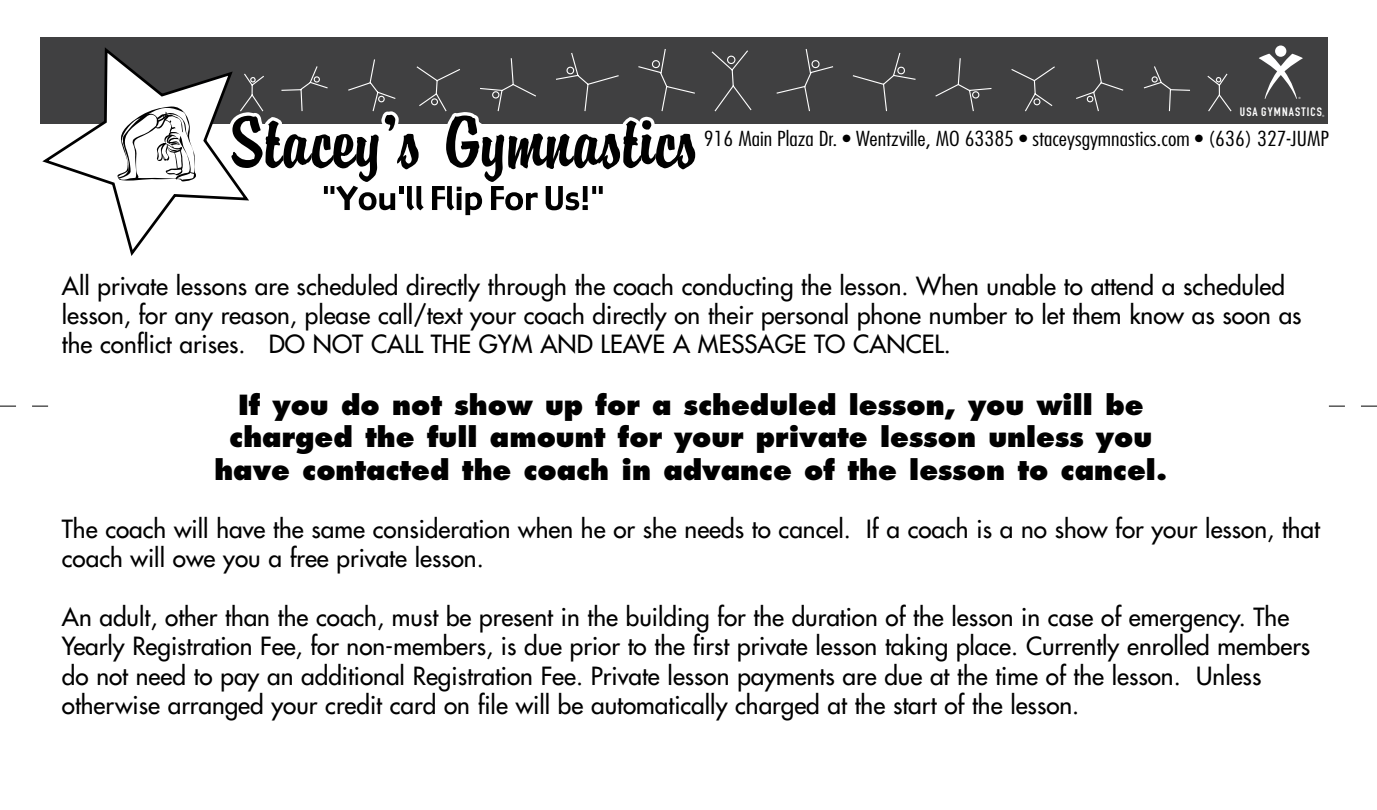
<style>
.page{position:relative;width:1377px;height:810px;background:#fff}
.page>*{position:absolute;margin:0;border:0;box-sizing:border-box;transform-origin:0 0}
.t1{font:800 27px/32.4px "Futura";color:#000;text-align:center}
.t2{font:24.3px/29.2px "Futura";color:#000}
.t3{font:300 condensed 20.25px "Futura";color:#000;scale:1.18 1}
.t4{font:700 12.15px "DIN Condensed";letter-spacing:.09em;color:#fff;scale:1.05 1}
.t5{font:4.5px "Myriad";color:#fff}
</style>
<div class="page">
<div style="left:40px;top:38px;width:1288px;height:86px;background:#404041"></div>
<svg style="left:424px;top:49px;width:808px;height:63px"></svg>
<svg style="left:42px;top:47px;width:382px;height:209px"></svg>
<svg style="left:432px;top:112px;width:264px;height:103px"></svg>
<div style="left:1275px;top:46px;width:11px;height:11px;background:#fff;border-radius:50%"></div>
<svg style="left:1259px;top:54px;width:44px;height:45px"></svg>
<svg style="left:0;top:406px;width:48px;height:1px"></svg>
<svg style="left:1329px;top:406px;width:48px;height:1px"></svg>
<p class="t5" style="left:1298px;top:97px;width:4px">®</p>
<p class="t4" style="left:1240px;top:105px;width:80px">USA GYMNASTICS</p>
<p class="t5" style="left:1322px;top:114px;width:4px">®</p>
<p class="t3" style="left:704px;top:126px;width:531px">916 Main Plaza Dr. • Wentzville, MO 63385 • staceysgymnastics.com • (636) 327-JUMP</p>
<p class="t2" style="left:62px;top:271px;width:1241px">All private lessons are scheduled directly through the coach conducting the lesson. When unable to attend a scheduled lesson, for any reason, please call/text your coach directly on their personal phone number to let them know as soon as the conflict arises. DO NOT CALL THE GYM AND LEAVE A MESSAGE TO CANCEL.</p>
<p class="t1" style="left:214px;top:389px;width:954px">If you do not show up for a scheduled lesson, you will be charged the full amount for your private lesson unless you have contacted the coach in advance of the lesson to cancel.</p>
<p class="t2" style="left:62px;top:514px;width:1260px">The coach will have the same consideration when he or she needs to cancel. If a coach is a no show for your lesson, that coach will owe you a free private lesson.</p>
<p class="t2" style="left:62px;top:602px;width:1250px">An adult, other than the coach, must be present in the building for the duration of the lesson in case of emergency. The Yearly Registration Fee, for non-members, is due prior to the first private lesson taking place. Currently enrolled members do not need to pay an additional Registration Fee. Private lesson payments are due at the time of the lesson. Unless otherwise arranged your credit card on file will be automatically charged at the start of the lesson.</p>
</div>
